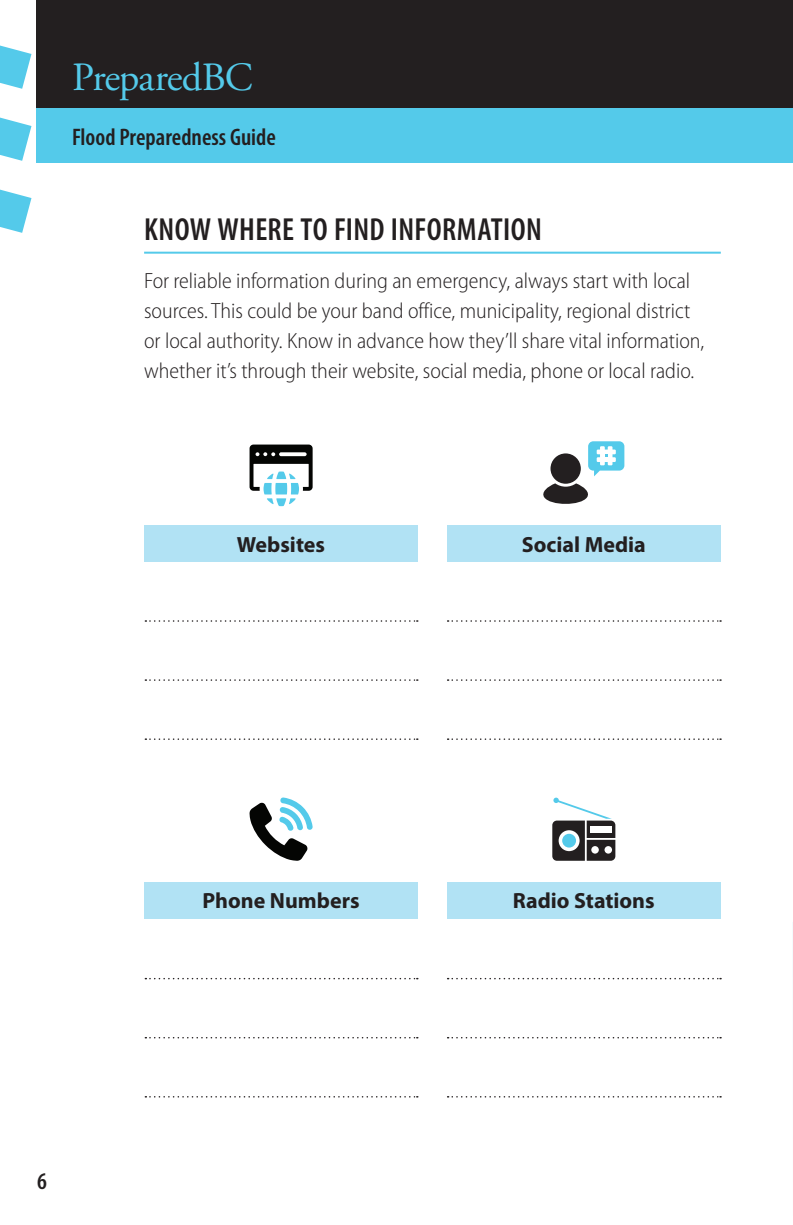
<style>
.page{position:relative;width:793px;height:1225px;background:#fff}
.page>*{position:absolute;margin:0;border:0;box-sizing:border-box;transform-origin:0 0}
.t1{font:40px "Adobe Garamond Pro";letter-spacing:-.025em;color:#54caea}
.Head_-_B_-_NoSteps{font:600 condensed 32px "Myriad Pro";letter-spacing:.01em;color:#231f20}
.t2{font:600 condensed 24px "Myriad Pro";color:#231f20}
.Main_Text{font:300 semi-condensed 22px/30px "Myriad Pro";color:#231f20}
.Main_Text-2{font:700 22px "Myriad Pro";color:#231f20}
</style>
<div class="page">
<svg style="left:0;top:189px;width:31px;height:44px"></svg>
<svg style="left:0;top:45px;width:31px;height:44px"></svg>
<svg style="left:0;top:117px;width:31px;height:44px"></svg>
<hr style="left:792px;top:108px;width:1px;height:54px;background:#54caea">
<hr style="left:792px;top:0;width:1px;height:108px;background:#231f20">
<div style="left:36px;top:108px;width:756px;height:54px;background:#54caea"></div>
<div style="left:36px;top:0;width:756px;height:108px;background:#231f20"></div>
<hr style="left:144px;top:251px;width:576px;height:2px;background:#54caea">
<div style="left:446px;top:525px;width:274px;height:36px;background:#b1e2f4"></div>
<div style="left:446px;top:882px;width:274px;height:36px;background:#b1e2f4"></div>
<div style="left:144px;top:525px;width:274px;height:36px;background:#b1e2f4"></div>
<div style="left:144px;top:882px;width:274px;height:36px;background:#b1e2f4"></div>
<svg style="left:145px;top:620px;width:272px;height:1px"></svg>
<svg style="left:447px;top:620px;width:273px;height:1px"></svg>
<svg style="left:145px;top:977px;width:272px;height:2px"></svg>
<svg style="left:447px;top:977px;width:273px;height:2px"></svg>
<svg style="left:145px;top:738px;width:272px;height:1px"></svg>
<svg style="left:447px;top:738px;width:273px;height:1px"></svg>
<svg style="left:145px;top:1096px;width:272px;height:1px"></svg>
<svg style="left:447px;top:1096px;width:273px;height:1px"></svg>
<svg style="left:145px;top:679px;width:272px;height:1px"></svg>
<svg style="left:447px;top:679px;width:273px;height:1px"></svg>
<svg style="left:145px;top:1037px;width:272px;height:1px"></svg>
<svg style="left:447px;top:1037px;width:273px;height:1px"></svg>
<svg style="left:249px;top:444px;width:63px;height:62px"></svg>
<div style="left:550px;top:453px;width:30px;height:30px;background:#231f20;border-radius:50%"></div>
<svg style="left:543px;top:483px;width:45px;height:21px"></svg>
<svg style="left:588px;top:441px;width:36px;height:35px"></svg>
<svg style="left:249px;top:797px;width:63px;height:63px"></svg>
<svg style="left:552px;top:797px;width:63px;height:63px"></svg>
<svg style="left:591px;top:845px;width:7px;height:8px"></svg>
<svg style="left:604px;top:845px;width:7px;height:8px"></svg>
<img style="left:792px;top:922px;width:1px;height:15px">
<h1 class="t1" style="left:72px;top:53px;width:182px">PreparedBC</h1>
<p class="t2" style="left:72px;top:123px;width:205px">Flood Preparedness Guide</p>
<h2 class="Head_-_B_-_NoSteps" style="left:144px;top:212px;width:399px">KNOW WHERE TO FIND INFORMATION</h2>
<p class="Main_Text" style="left:144px;top:266px;width:561px">For reliable information during an emergency, always start with local sources. This could be your band office, municipality, regional district or local authority. Know in advance how they’ll share vital information, whether it’s through their website, social media, phone or local radio.</p>
<p class="Main_Text-2" style="left:237px;top:529px;width:90px">Websites</p>
<p class="Main_Text-2" style="left:521px;top:529px;width:125px">Social Media</p>
<p class="t2" style="left:37px;top:1167px;width:11px">6</p>
<p class="Main_Text-2" style="left:202px;top:886px;width:158px">Phone Numbers</p>
<p class="Main_Text-2" style="left:512px;top:886px;width:143px">Radio Stations</p>
</div>
